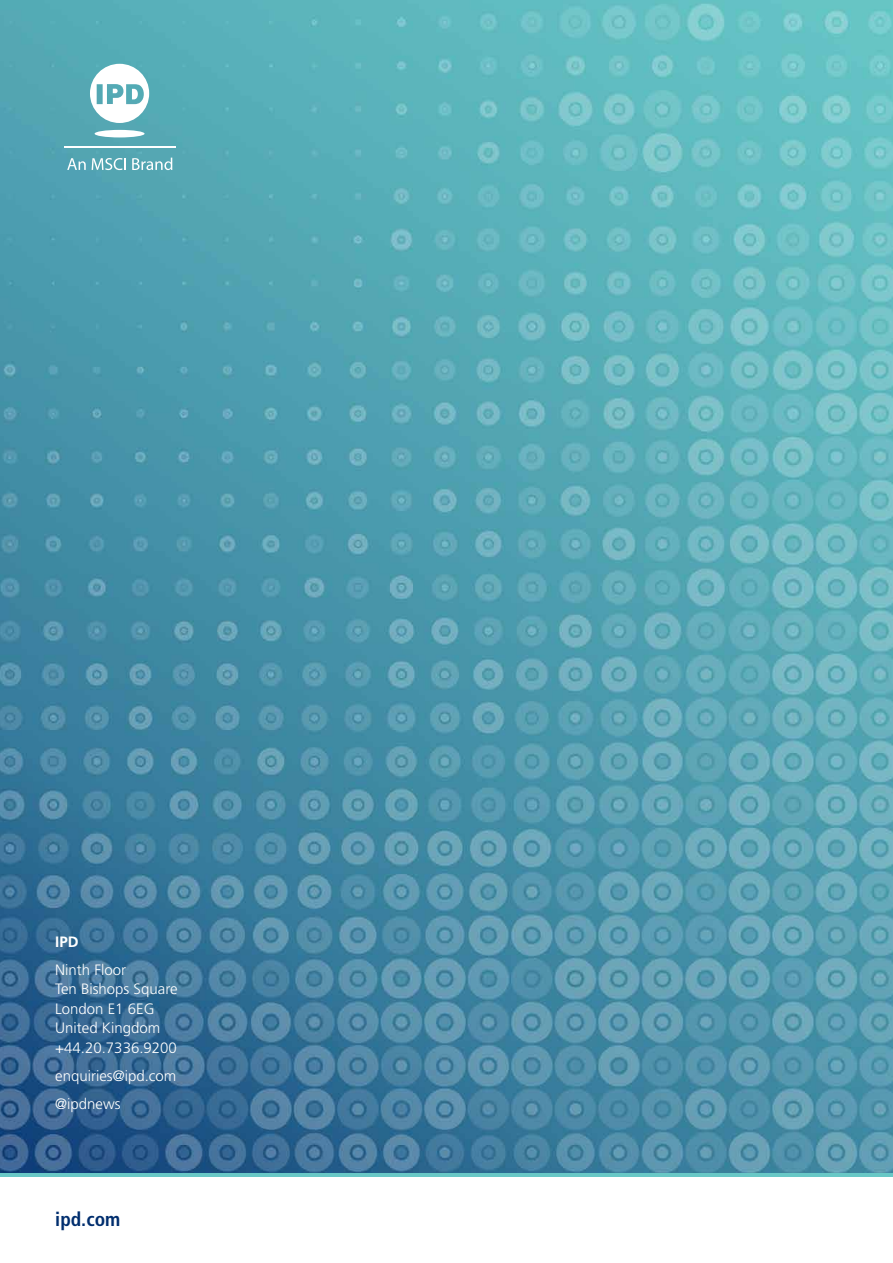
<style>
.page{position:relative;width:893px;height:1263px;background:#fff}
.page>*{position:absolute;margin:0;border:0;box-sizing:border-box;transform-origin:0 0}
.t1{font:700 condensed 19.5px "Frutiger LT Pro";color:#002e6e}
.t2{font:300 15px/19.5px "Frutiger LT Pro";color:#fff}
.t3{font:700 15px "Frutiger LT Pro";color:#fff}
</style>
<div class="page">
<img style="left:0;top:0;width:893px;height:1174px">
<hr style="left:0;top:1174px;width:893px;height:3px;background:#68c8c6">
<hr style="left:64px;top:146px;width:112px;height:2px;background:#fff">
<svg style="left:67px;top:158px;width:19px;height:12px"></svg>
<svg style="left:92px;top:158px;width:34px;height:12px"></svg>
<svg style="left:132px;top:158px;width:40px;height:12px"></svg>
<div style="left:95px;top:130px;width:50px;height:7px;background:#fff;border-radius:50%"></div>
<svg style="left:90px;top:64px;width:59px;height:59px"></svg>
<p class="t3" style="left:55px;top:933px;width:25px">IPD</p>
<p class="t2" style="left:55px;top:960px;width:124px">Ninth Floor<br>Ten Bishops Square<br>London E1 6EG<br>United Kingdom +44.20.7336.9200</p>
<p class="t2" style="left:55px;top:1062px;width:123px;line-height:28px">enquiries@ipd.com @ipdnews</p>
<h1 class="t1" style="left:55px;top:1208px;width:67px">ipd.com</h1>
</div>
